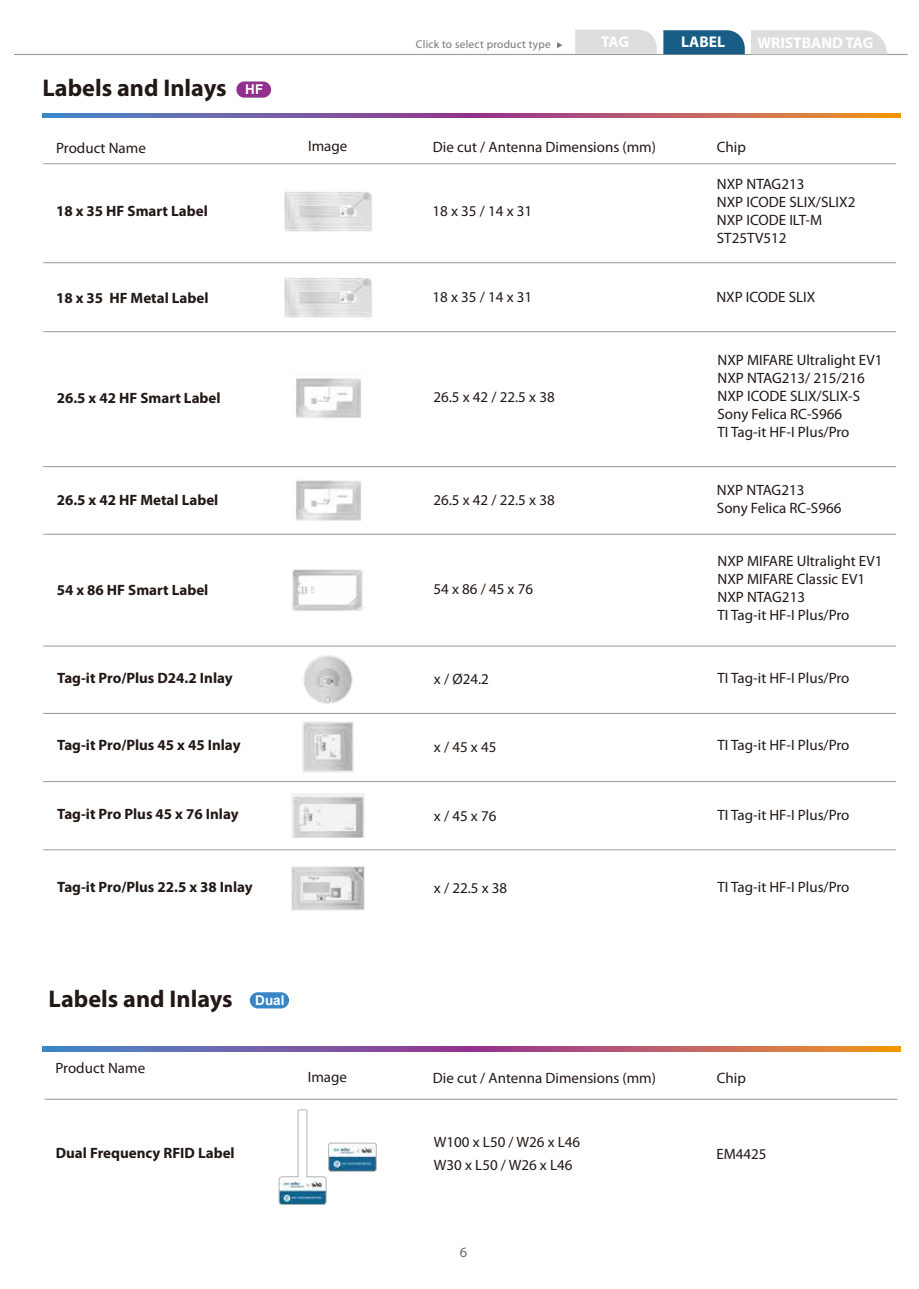
<style>
.page{position:relative;width:919px;height:1289px;background:#fff}
.page>*{position:absolute;margin:0;border:0;box-sizing:border-box;transform-origin:0 0}
.t1{font:700 24.15px "Myriad Pro";color:#221815}
.t2{font:700 15.6px "Myriad Pro";color:#fff}
.t3{font:15px/18px "Myriad Pro";color:#221815}
.t4{font:700 15px "Myriad Pro";color:#221815}
.t5{font:14.4px "Myriad Pro";color:#6b6a6a}
.t6{font:700 13.5px "Arial";color:#fff}
.t7{font:11.4px "Myriad Pro";letter-spacing:.02em;color:#767777}
</style>
<div class="page">
<svg style="left:42px;top:113px;width:858px;height:5px;background:#986384"></svg>
<hr style="left:43px;top:466px;width:853px;height:1px;background:#999899">
<hr style="left:43px;top:262px;width:853px;height:1px;background:#999899">
<hr style="left:43px;top:331px;width:853px;height:1px;background:#999899">
<hr style="left:43px;top:534px;width:853px;height:1px;background:#999899">
<hr style="left:43px;top:645px;width:853px;height:1px;background:#999899">
<hr style="left:43px;top:713px;width:853px;height:1px;background:#999899">
<hr style="left:43px;top:781px;width:853px;height:1px;background:#999899">
<hr style="left:43px;top:849px;width:853px;height:1px;background:#999899">
<hr style="left:43px;top:163px;width:853px;height:1px;background:#999899">
<img style="left:284px;top:277px;width:88px;height:41px">
<img style="left:284px;top:191px;width:88px;height:41px">
<img style="left:296px;top:378px;width:65px;height:40px">
<img style="left:296px;top:480px;width:65px;height:41px">
<img style="left:292px;top:569px;width:71px;height:42px">
<img style="left:303px;top:654px;width:50px;height:50px;border-radius:25px">
<img style="left:302px;top:721px;width:51px;height:51px">
<img style="left:292px;top:793px;width:72px;height:44px">
<img style="left:291px;top:866px;width:74px;height:44px">
<div style="left:236px;top:81px;width:35px;height:17px;background:#92308d;border-radius:8px"></div>
<svg style="left:43px;top:1046px;width:857px;height:5px;background:#986384"></svg>
<img style="left:328px;top:1144px;width:48px;height:27px">
<div style="left:328px;top:1142px;width:48px;height:29px;border:1px solid #b5b5b4;border-radius:2px"></div>
<svg style="left:279px;top:1109px;width:47px;height:95px"></svg>
<div style="left:250px;top:992px;width:39px;height:16px;background:#3785c7;border-radius:8px"></div>
<hr style="left:44px;top:1098px;width:853px;height:1px;background:#999899">
<hr style="left:14px;top:54px;width:893px;height:1px;background:#8e8e8e">
<div style="left:751px;top:30px;width:135px;height:24px;background:#ddd"></div>
<div style="left:575px;top:30px;width:81px;height:24px;background:#ddd"></div>
<svg style="left:663px;top:30px;width:81px;height:24px;background:#22648a"></svg>
<svg style="left:557px;top:42px;width:5px;height:6px"></svg>
<h1 class="t1" style="left:42px;top:78px;width:185px">Labels and Inlays</h1>
<p class="t6" style="left:245px;top:81px;width:19px">HF</p>
<p class="t7" style="left:416px;top:40px;width:136px">Click to select product type</p>
<p class="t2" style="left:601px;top:36px;width:29px">TAG</p>
<p class="t2" style="left:681px;top:36px;width:45px">LABEL</p>
<p class="t2" style="left:757px;top:37px;width:117px">WRISTBAND TAG</p>
<p class="t3" style="left:56px;top:140px;width:91px">Product Name</p>
<p class="t3" style="left:308px;top:138px;width:41px">Image</p>
<p class="t3" style="left:433px;top:139px;width:225px">Die cut / Antenna Dimensions (mm)</p>
<p class="t3" style="left:716px;top:139px;width:31px">Chip</p>
<p class="t4" style="left:56px;top:205px;width:153px">18 x 35 HF Smart Label</p>
<p class="t3" style="left:432px;top:203px;width:101px">18 x 35 / 14 x 31</p>
<p class="t3" style="left:716px;top:176px;width:140px">NXP NTAG213<br>NXP ICODE SLIX/SLIX2<br>NXP ICODE ILT-M<br>ST25TV512</p>
<p class="t4" style="left:56px;top:292px;width:154px">18 x 35 HF Metal Label</p>
<p class="t3" style="left:432px;top:289px;width:101px">18 x 35 / 14 x 31</p>
<p class="t3" style="left:716px;top:289px;width:101px">NXP ICODE SLIX</p>
<p class="t4" style="left:57px;top:392px;width:165px">26.5 x 42 HF Smart Label</p>
<p class="t3" style="left:433px;top:390px;width:123px">26.5 x 42 / 22.5 x 38</p>
<p class="t3" style="left:717px;top:352px;width:166px">NXP MIFARE Ultralight EV1<br>NXP NTAG213/ 215/216<br>NXP ICODE SLIX/SLIX-S<br>Sony Felica RC-S966<br>TI Tag-it HF-I Plus/Pro</p>
<p class="t4" style="left:57px;top:494px;width:163px">26.5 x 42 HF Metal Label</p>
<p class="t3" style="left:433px;top:492px;width:123px">26.5 x 42 / 22.5 x 38</p>
<p class="t3" style="left:716px;top:482px;width:126px">NXP NTAG213<br>Sony Felica RC-S966</p>
<p class="t4" style="left:57px;top:584px;width:153px">54 x 86 HF Smart Label</p>
<p class="t3" style="left:433px;top:581px;width:101px">54 x 86 / 45 x 76</p>
<p class="t3" style="left:717px;top:553px;width:166px">NXP MIFARE Ultralight EV1<br>NXP MIFARE Classic EV1<br>NXP NTAG213<br>TI Tag-it HF-I Plus/Pro</p>
<p class="t4" style="left:57px;top:672px;width:177px">Tag-it Pro/Plus D24.2 Inlay</p>
<p class="t3" style="left:434px;top:671px;width:56px">x / Ø24.2</p>
<p class="t3" style="left:717px;top:670px;width:133px">TI Tag-it HF-I Plus/Pro</p>
<p class="t4" style="left:57px;top:739px;width:185px">Tag-it Pro/Plus 45 x 45 Inlay</p>
<p class="t3" style="left:434px;top:738px;width:64px">x / 45 x 45</p>
<p class="t3" style="left:717px;top:737px;width:133px">TI Tag-it HF-I Plus/Pro</p>
<p class="t4" style="left:57px;top:808px;width:183px">Tag-it Pro Plus 45 x 76 Inlay</p>
<p class="t3" style="left:434px;top:807px;width:64px">x / 45 x 76</p>
<p class="t3" style="left:717px;top:806px;width:133px">TI Tag-it HF-I Plus/Pro</p>
<p class="t4" style="left:57px;top:881px;width:197px">Tag-it Pro/Plus 22.5 x 38 Inlay</p>
<p class="t3" style="left:434px;top:880px;width:75px">x / 22.5 x 38</p>
<p class="t3" style="left:717px;top:879px;width:133px">TI Tag-it HF-I Plus/Pro</p>
<h1 class="t1" style="left:49px;top:989px;width:185px">Labels and Inlays</h1>
<p class="t3" style="left:56px;top:1060px;width:91px">Product Name</p>
<p class="t6" style="left:255px;top:992px;width:31px">Dual</p>
<p class="t4" style="left:56px;top:1147px;width:180px">Dual Frequency RFID Label</p>
<p class="t3" style="left:308px;top:1069px;width:41px">Image</p>
<p class="t3" style="left:433px;top:1070px;width:225px">Die cut / Antenna Dimensions (mm)</p>
<p class="t3" style="left:716px;top:1069px;width:31px">Chip</p>
<p class="t3" style="left:434px;top:1134px;width:148px">W100 x L50 / W26 x L46</p>
<p class="t3" style="left:434px;top:1157px;width:140px">W30 x L50 / W26 x L46</p>
<p class="t3" style="left:716px;top:1146px;width:52px">EM4425</p>
<p class="t5" style="left:459px;top:1246px;width:9px">6</p>
</div>
